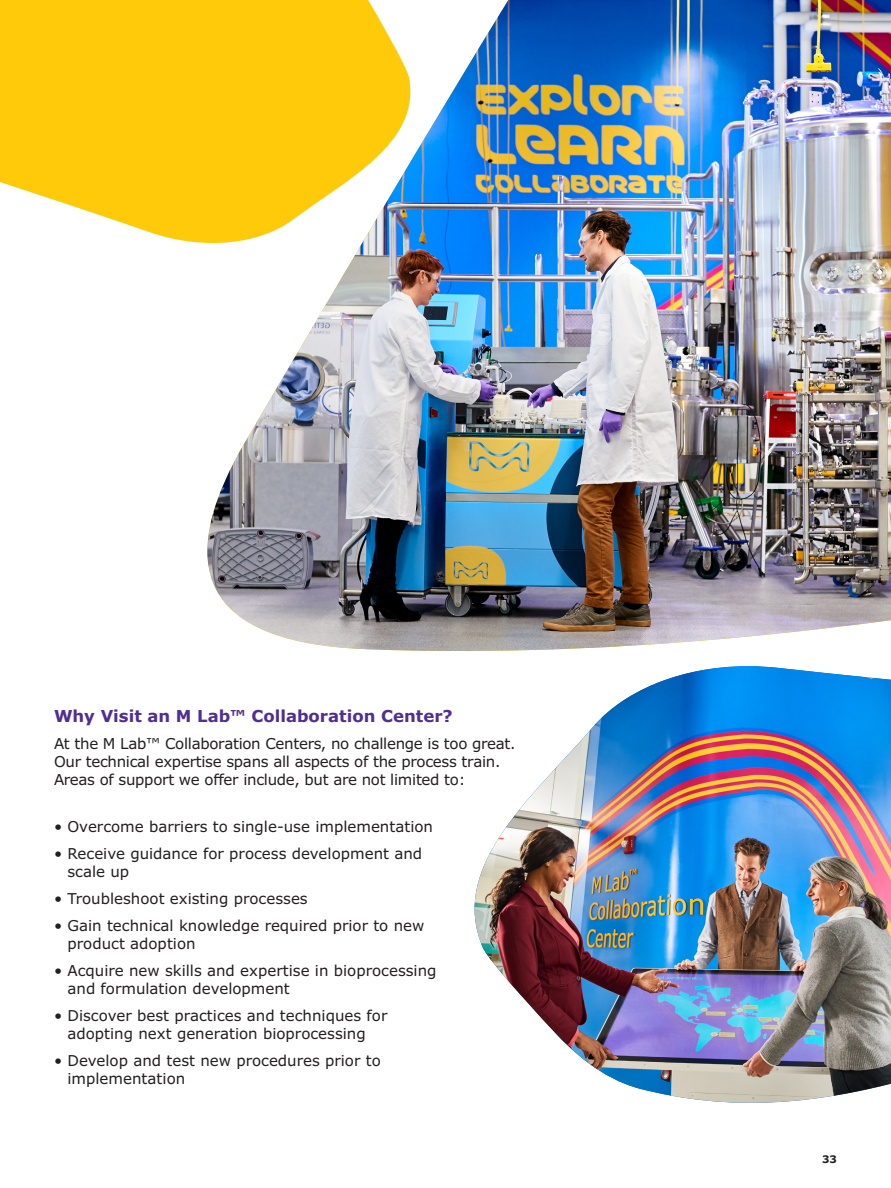
<style>
.page{position:relative;width:891px;height:1188px;background:#fff}
.page>*{position:absolute;margin:0;border:0;box-sizing:border-box;transform-origin:0 0}
.Body_Copy_9_11{font:700 16.5px "Verdana Pro";color:#502e92}
.Body_Copy_9_11-2{font:15px/18px "Verdana Pro";color:#231f20}
.Body_Copy_9_11-3{font:15px/18px "Verdana Pro";letter-spacing:-.02em;color:#231f20}
.t1{font:700 10.5px "Verdana Pro";color:#231f20}
</style>
<div class="page">
<img style="left:207px;top:0;width:684px;height:651px">
<svg style="left:0;top:0;width:421px;height:252px;fill:#feca0a"></svg>
<img style="left:474px;top:666px;width:417px;height:437px">
<p class="Body_Copy_9_11" style="left:54px;top:706px;width:400px">Why Visit an M Lab™ Collaboration Center?</p>
<p class="Body_Copy_9_11-3" style="left:54px;top:735px;width:463px">At the M Lab™ Collaboration Centers, no challenge is too great.<br>Our technical expertise spans all aspects of the process train.<br>Areas of support we offer include, but are not limited to:</p>
<p class="Body_Copy_9_11-2" style="left:54px;top:817px;width:381px">• Overcome barriers to single-use implementation</p>
<p class="Body_Copy_9_11-2" style="left:68px;top:844px;width:356px;text-indent:-14px">• Receive guidance for process development and scale up</p>
<p class="Body_Copy_9_11-2" style="left:54px;top:889px;width:255px">• Troubleshoot existing processes</p>
<p class="Body_Copy_9_11-2" style="left:68px;top:916px;width:358px;text-indent:-14px">• Gain technical knowledge required prior to new product adoption</p>
<p class="Body_Copy_9_11-2" style="left:68px;top:961px;width:371px;text-indent:-14px">• Acquire new skills and expertise in bioprocessing and formulation development</p>
<p class="Body_Copy_9_11-2" style="left:54px;top:1006px;width:335px;text-align:center">• Discover best practices and techniques for adopting next generation bioprocessing</p>
<p class="Body_Copy_9_11-2" style="left:68px;top:1051px;width:315px;text-indent:-14px">• Develop and test new procedures prior to implementation</p>
<p class="t1" style="left:822px;top:1152px;width:16px">33</p>
</div>
